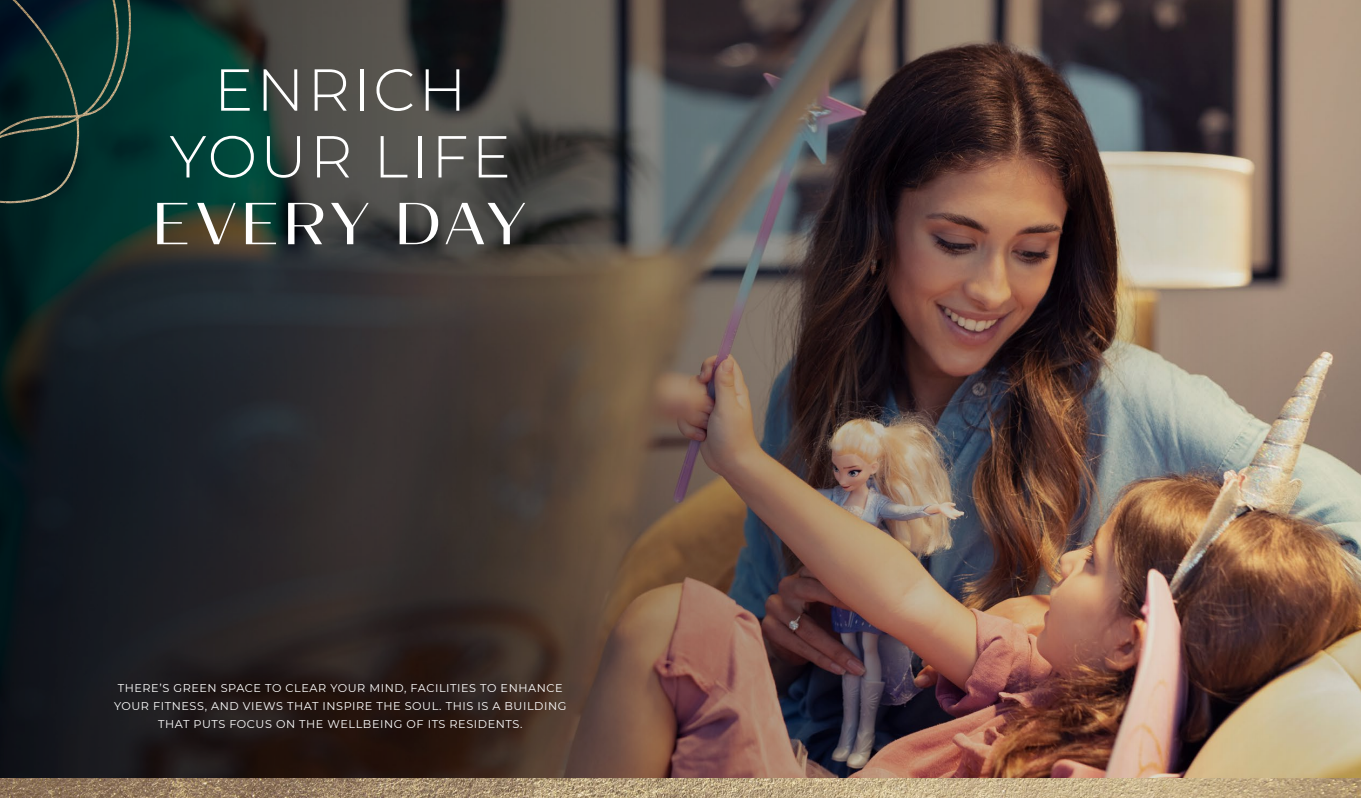
<style>
.page{position:relative;width:1361px;height:798px;background:#fff}
.page>*{position:absolute;margin:0;border:0;box-sizing:border-box;transform-origin:0 0}
.t1{font:300 59.03px/66.7px "Montserrat";letter-spacing:.05em;color:#fff;text-align:center}
.t2{font:500 59.03px "Mansory";letter-spacing:.025em;color:#fff}
.t3{font:11.25px/18px "Montserrat";letter-spacing:.05em;color:#fff;text-align:center}
</style>
<div class="page">
<img style="left:1262px;top:0;width:99px;height:778px">
<img style="left:0;top:0;width:1262px;height:778px">
<img style="left:0;top:778px;width:1361px;height:19px">
<img style="left:0;top:0;width:131px;height:203px">
<h1 class="t1" style="left:170px;top:54px;width:343px">ENRICH<br>YOUR LIFE</h1>
<h1 class="t2" style="left:153px;top:185px;width:377px">EVERY DAY</h1>
<p class="t3" style="left:114px;top:678px;width:454px">THERE’S GREEN SPACE TO CLEAR YOUR MIND, FACILITIES TO ENHANCE<br>YOUR FITNESS, AND VIEWS THAT INSPIRE THE SOUL. THIS IS A BUILDING<br>THAT PUTS FOCUS ON THE WELLBEING OF ITS RESIDENTS.</p>
</div>
